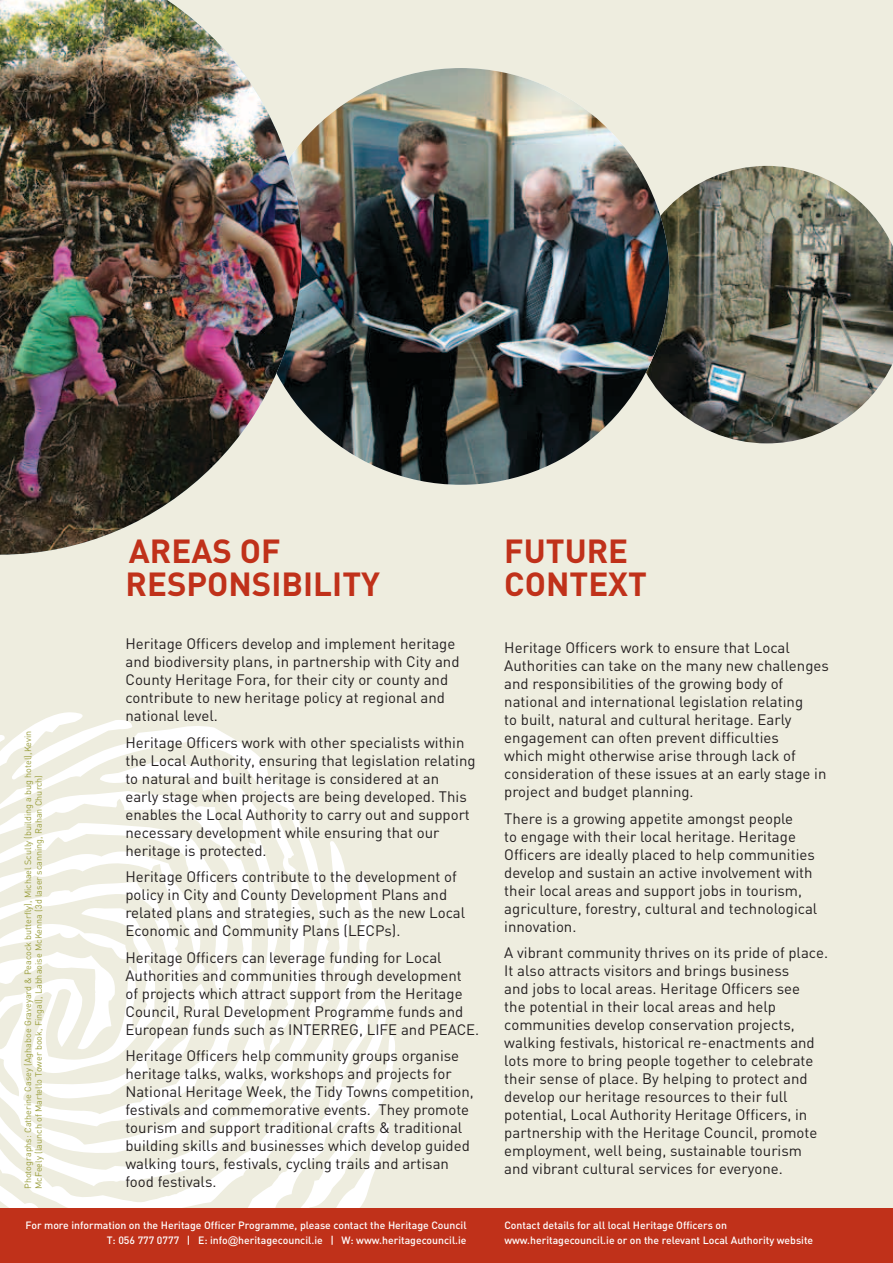
<style>
.page{position:relative;width:893px;height:1263px;background:#eeeddf}
.page>*{position:absolute;margin:0;border:0;box-sizing:border-box;transform-origin:0 0}
.t1{font:700 33px/33px "DIN";color:#c0311a}
.t2{font:15px/18px "DIN";color:#231f20}
.t3{font:500 10.5px/15px "DIN";color:#fff;text-align:right}
.t4{font:9px/10.8px "DIN";color:#9a9e3c}
.s1{font-family:"Gill Sans";font-weight:400}
</style>
<div class="page">
<svg style="left:0;top:712px;width:398px;height:497px"></svg>
<img style="left:628px;top:166px;width:265px;height:277px">
<img style="left:253px;top:68px;width:416px;height:417px;border-radius:208px">
<div style="left:0;top:1209px;width:893px;height:54px;background:#c0311a"></div>
<img style="left:0;top:0;width:302px;height:555px">
<h1 class="t1" style="left:125px;top:533px;width:256px">AREAS OF<br>RESPONSIBILITY</h1>
<h1 class="t1" style="left:504px;top:533px;width:144px">FUTURE<br>CONTEXT</h1>
<p class="t2" style="left:125px;top:634px;width:336px">Heritage Officers develop and implement heritage and biodiversity plans, in partnership with City and County Heritage Fora, for their city or county and contribute to new heritage policy at regional and national level.</p>
<p class="t2" style="left:125px;top:733px;width:352px">Heritage Officers work with other specialists within the Local Authority, ensuring that legislation relating to natural and built heritage is considered at an early stage when projects are being developed. This enables the Local Authority to carry out and support necessary development while ensuring that our heritage is protected.</p>
<p class="t2" style="left:125px;top:867px;width:341px">Heritage Officers contribute to the development of policy in City and County Development Plans and related plans and strategies, such as the new Local Economic and Community Plans (LECPs).</p>
<p class="t2" style="left:125px;top:948px;width:355px">Heritage Officers can leverage funding for Local Authorities and communities through development<br>of projects which attract support from the Heritage Council, Rural Development Programme funds and European funds such as INTERREG, LIFE and PEACE.</p>
<p class="t2" style="left:125px;top:1046px;width:350px">Heritage Officers help community groups organise heritage talks, walks, workshops and projects for National Heritage Week, the Tidy Towns competition, festivals and commemorative events. They promote tourism and support traditional crafts &amp; traditional building skills and businesses which develop guided walking tours, festivals, cycling trails and artisan food festivals.</p>
<p class="t2" style="left:504px;top:639px;width:326px">Heritage Officers work to ensure that Local Authorities can take on the many new challenges and responsibilities of the growing body of national and international legislation relating<br>to built, natural and cultural heritage. Early engagement can often prevent difficulties<br>which might otherwise arise through lack of consideration of these issues at an early stage in project and budget planning.</p>
<p class="t2" style="left:504px;top:809px;width:315px">There is a growing appetite amongst people<br>to engage with their local heritage. Heritage Officers are ideally placed to help communities develop and sustain an active involvement with their local areas and support jobs in tourism, agriculture, forestry, cultural and technological innovation.</p>
<p class="t2" style="left:504px;top:944px;width:325px">A vibrant community thrives on its pride of place.<br>It also attracts visitors and brings business<br>and jobs to local areas. Heritage Officers see<br>the potential in their local areas and help communities develop conservation projects, walking festivals, historical re-enactments and lots more to bring people together to celebrate their sense of place. By helping to protect and develop our heritage resources to their full potential, Local Authority Heritage Officers, in partnership with the Heritage Council, promote employment, well being, sustainable tourism and vibrant cultural services for everyone.</p>
<p class="t4" style="left:22px;top:1189px;width:460px;rotate:-90deg">Photographs: Catherine Casey (Aghaboe Graveyard &amp; Peacock butterfly), Michael Scully (building a bug hotel),Kevin<br>McFeely (launch of Martello Tower book, Fingal), Labhaoise McKenna (3d laser scanning, Rahan Church)</p>
<p class="t3" style="left:26px;top:1218px;width:443px">For more information on the Heritage Officer Programme, please contact the Heritage Council<br>T: 056 777 0777 | E: info<span class="s1">@</span>heritagecouncil.ie | W: www.heritagecouncil.ie</p>
<p class="t3" style="left:504px;top:1218px;width:310px;text-align:left">Contact details for all local Heritage Officers on www.heritagecouncil.ie or on the relevant Local Authority website</p>
</div>
